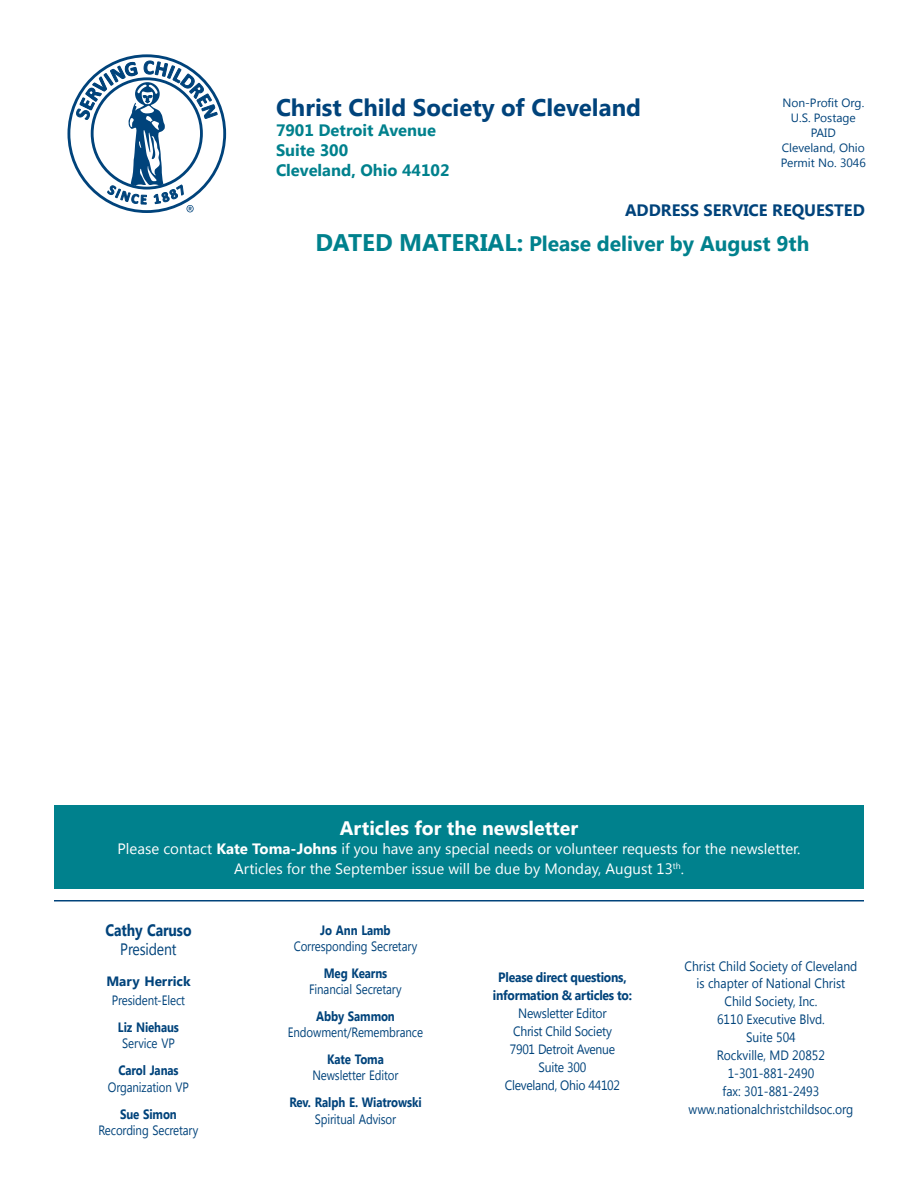
<style>
.page{position:relative;width:918px;height:1188px;background:#fff}
.page>*{position:absolute;margin:0;border:0;box-sizing:border-box;transform-origin:0 0}
.t1{font:700 24px "Segoe UI";color:#00437b}
.t2{font:700 21px "Segoe UI";color:#00818d}
.t3{font:700 19.5px "Segoe UI";color:#fff}
.t4{font:700 16.5px/19.8px "Segoe UI";color:#00818d}
.t5{font:700 16.5px "Segoe UI";color:#00437b}
.t6{font:700 16.5px "Segoe UI";color:#00437b;scale:.85 1}
.t7{font:16.5px "Segoe UI";letter-spacing:-.01em;color:#00437b;scale:.85 1}
.t8{font:15px/19.5px "Segoe UI";color:#fff;text-align:center}
.t9{font:13.5px/18px "Segoe UI";letter-spacing:-.01em;color:#00437b;text-align:center;scale:.9 1}
.t10{font:13.5px "Segoe UI";letter-spacing:-.01em;color:#00437b;scale:.85 1}
.t11{font:700 13.5px "Segoe UI";letter-spacing:-.01em;color:#00437b;scale:.85 1}
.t12{font:700 13.5px/18px "Segoe UI";letter-spacing:-.01em;color:#00437b;text-align:center;scale:.9 1}
.t13{font:700 13.5px "Segoe UI";letter-spacing:-.01em;color:#00437b}
.t14{font:12px/15px "Segoe UI";color:#00437b;text-align:center}
.s1{font-size:24px}
.s2{font-weight:700}
</style>
<div class="page">
<svg style="left:68px;top:54px;width:158px;height:159px"></svg>
<hr style="left:54px;top:900px;width:810px;height:2px;background:#00437b">
<div style="left:54px;top:806px;width:810px;height:83px;background:#00818d"></div>
<p class="t14" style="left:781px;top:94px;width:87px">Non-Profit Org.<br>U.S. Postage<br>PAID<br>Cleveland, Ohio<br>Permit No. 3046</p>
<p class="t5" style="left:625px;top:199px;width:241px">ADDRESS SERVICE REQUESTED</p>
<h1 class="t1" style="left:276px;top:91px;width:367px">Christ Child Society of Cleveland</h1>
<p class="t4" style="left:276px;top:120px;width:175px">7901 Detroit Avenue<br>Suite 300<br>Cleveland, Ohio 44102</p>
<h2 class="t2" style="left:316px;top:229px;width:495px"><span class="s1">DATED MATERIAL:</span> Please deliver by August 9th</h2>
<h3 class="t3" style="left:340px;top:814px;width:240px">Articles for the newsletter</h3>
<p class="t8" style="left:118px;top:839px;width:684px">Please contact <span class="s2">Kate Toma-Johns</span> if you have any special needs or volunteer requests for the newsletter.<br>Articles for the September issue will be due by Monday, August 13<sup>th</sup>.</p>
<p class="t6" style="left:105px;top:918px;width:103px">Cathy Caruso</p>
<p class="t7" style="left:120px;top:938px;width:68px">President</p>
<p class="t13" style="left:106px;top:971px;width:86px">Mary Herrick</p>
<p class="t10" style="left:112px;top:991px;width:88px">President-Elect</p>
<p class="t11" style="left:118px;top:1018px;width:73px">Liz Niehaus</p>
<p class="t10" style="left:122px;top:1034px;width:63px">Service VP</p>
<p class="t11" style="left:118px;top:1061px;width:72px">Carol Janas</p>
<p class="t10" style="left:108px;top:1077px;width:97px">Organization VP</p>
<p class="t11" style="left:120px;top:1104px;width:68px">Sue Simon</p>
<p class="t10" style="left:98px;top:1121px;width:119px">Recording Secretary</p>
<p class="t11" style="left:320px;top:920px;width:84px">Jo Ann Lamb</p>
<p class="t10" style="left:294px;top:937px;width:147px">Corresponding Secretary</p>
<p class="t11" style="left:324px;top:963px;width:76px">Meg Kearns</p>
<p class="t10" style="left:309px;top:980px;width:111px">Financial Secretary</p>
<p class="t11" style="left:316px;top:1006px;width:94px">Abby Sammon</p>
<p class="t10" style="left:288px;top:1023px;width:161px">Endowment/Remembrance</p>
<p class="t11" style="left:327px;top:1050px;width:68px">Kate Toma</p>
<p class="t10" style="left:312px;top:1066px;width:103px">Newsletter Editor</p>
<p class="t11" style="left:289px;top:1093px;width:157px">Rev. Ralph E. Wiatrowski</p>
<p class="t10" style="left:315px;top:1109px;width:97px">Spiritual Advisor</p>
<p class="t12" style="left:493px;top:967px;width:156px">Please direct questions, information &amp; articles to:</p>
<p class="t9" style="left:505px;top:1003px;width:130px">Newsletter Editor<br>Christ Child Society<br>7901 Detroit Avenue<br>Suite 300<br>Cleveland, Ohio 44102</p>
<p class="t9" style="left:685px;top:956px;width:194px">Christ Child Society of Cleveland is chapter of National Christ<br>Child Society, Inc.<br>6110 Executive Blvd.<br>Suite 504<br>Rockville, MD 20852<br>1-301-881-2490<br>fax: 301-881-2493 www.nationalchristchildsoc.org</p>
</div>
